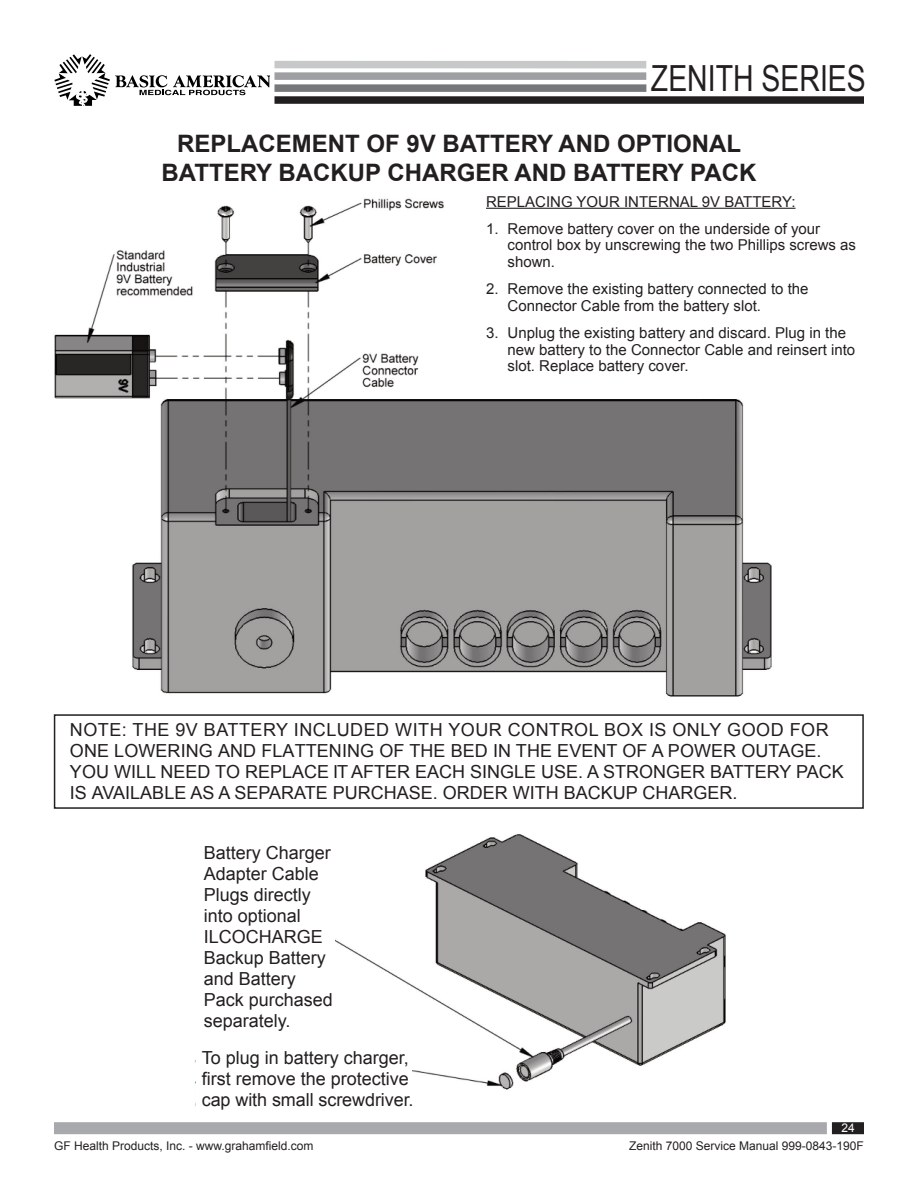
<style>
.page{position:relative;width:918px;height:1188px;background:#fff}
.page>*{position:absolute;margin:0;border:0;box-sizing:border-box;transform-origin:0 0}
.t1{font:36px "Arial";color:#231f20;scale:.79 1}
.Subhead_16{font:700 24px/28.8px "Arial";color:#231f20;text-align:center}
.t2{font:18px/21px "Arial";color:#231f20}
.body_step_10{font:15px/16.5px "Arial";color:#231f20}
.t3{font:12px "Arial";color:#231f20}
.t4{font:12px "Arial";color:#fff}
</style>
<div class="page">
<img style="left:53px;top:198px;width:729px;height:909px">
<div style="left:585px;top:244px;width:227px;height:155px;background:#fff"></div>
<div style="left:54px;top:714px;width:810px;height:95px;border:2px solid #231f20"></div>
<div style="left:187px;top:835px;width:148px;height:215px;background:#fff"></div>
<div style="left:196px;top:1051px;width:215px;height:64px;background:#fff"></div>
<hr style="left:486px;top:208px;width:310px;height:1px;background:#231f20">
<div style="left:832px;top:1122px;width:32px;height:12px;background:#231f20"></div>
<div style="left:54px;top:1122px;width:773px;height:12px;background:#a8a9ad"></div>
<div style="left:274px;top:61px;width:372px;height:7px;background:#c7c8ca"></div>
<div style="left:274px;top:72px;width:372px;height:8px;background:#9d9fa2"></div>
<div style="left:274px;top:84px;width:372px;height:8px;background:#76787b"></div>
<div style="left:274px;top:96px;width:590px;height:8px;background:#231f20"></div>
<svg style="left:54px;top:54px;width:216px;height:52px"></svg>
<h1 class="t1" style="left:651px;top:54px;width:274px">ZENITH SERIES</h1>
<p class="Subhead_16" style="left:162px;top:130px;width:596px">REPLACEMENT OF 9V BATTERY AND OPTIONAL<br>BATTERY BACKUP CHARGER AND BATTERY PACK</p>
<p class="body_step_10" style="left:486px;top:193px;width:311px">REPLACING YOUR INTERNAL 9V BATTERY:</p>
<p class="body_step_10" style="left:508px;top:221px;width:350px;text-indent:-22px">1. Remove battery cover on the underside of your control box by unscrewing the two Phillips screws as shown.</p>
<p class="body_step_10" style="left:508px;top:281px;width:303px;text-indent:-22px">2. Remove the existing battery connected to the<br>Connector Cable from the battery slot.</p>
<p class="body_step_10" style="left:508px;top:325px;width:349px;text-indent:-22px">3. Unplug the existing battery and discard. Plug in the new battery to the Connector Cable and reinsert into slot. Replace battery cover.</p>
<p class="t2" style="left:70px;top:720px;width:775px">NOTE: THE 9V BATTERY INCLUDED WITH YOUR CONTROL BOX IS ONLY GOOD FOR ONE LOWERING AND FLATTENING OF THE BED IN THE EVENT OF A POWER OUTAGE.<br>YOU WILL NEED TO REPLACE IT AFTER EACH SINGLE USE. A STRONGER BATTERY PACK IS AVAILABLE AS A SEPARATE PURCHASE. ORDER WITH BACKUP CHARGER.</p>
<p class="t2" style="left:204px;top:842px;width:131px">Battery Charger<br>Adapter Cable<br>Plugs directly into optional<br>ILCOCHARGE<br>Backup Battery and Battery<br>Pack purchased separately.</p>
<p class="t2" style="left:202px;top:1048px;width:213px">To plug in battery charger, first remove the protective cap with small screwdriver.</p>
<p class="t4" style="left:841px;top:1120px;width:15px">24</p>
<p class="t3" style="left:54px;top:1138px;width:261px">GF Health Products, Inc. - www.grahamfield.com</p>
<p class="t3" style="left:629px;top:1138px;width:236px">Zenith 7000 Service Manual 999-0843-190F</p>
</div>
